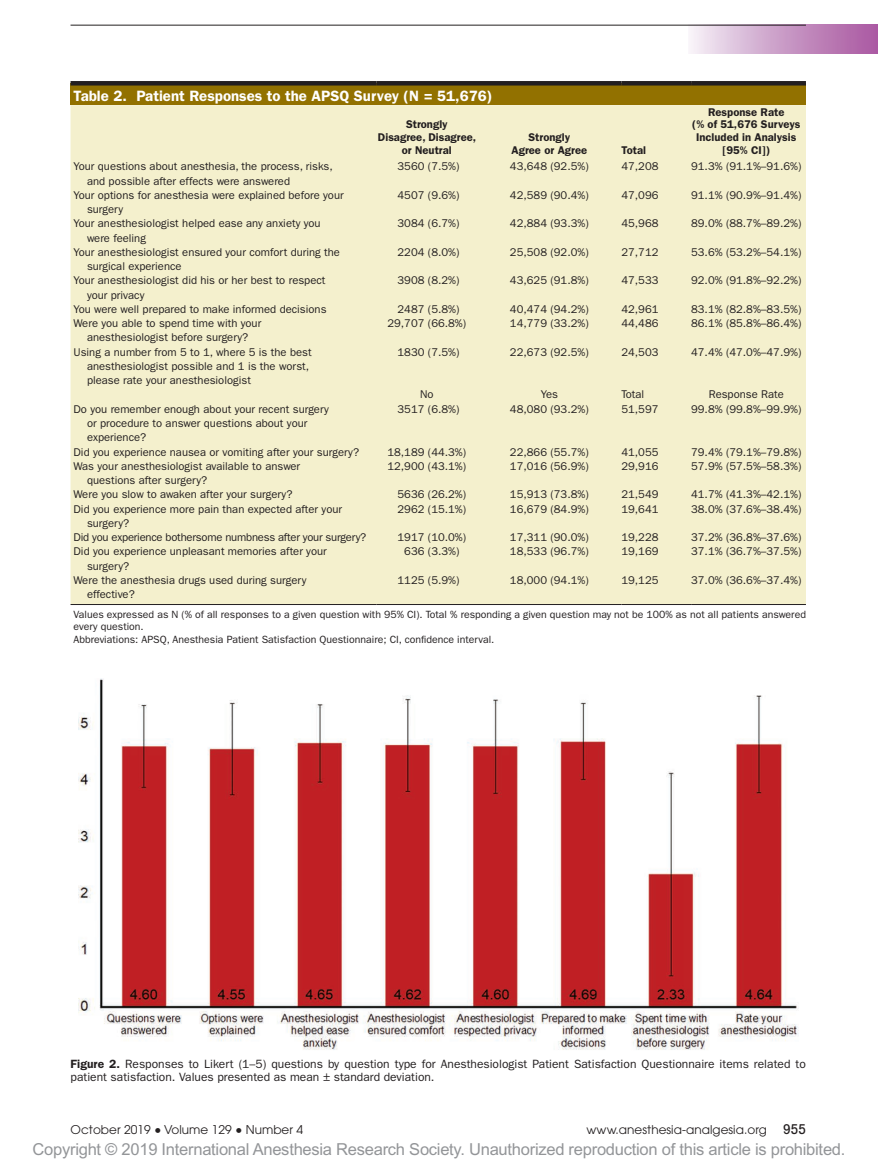
<style>
.page{position:relative;width:878px;height:1175px;background:#fff}
.page>*{position:absolute;margin:0;border:0;box-sizing:border-box;transform-origin:0 0}
.t1{font:16.5px "Arial MT Std";letter-spacing:-.015em;color:#939598}
.t2{font:600 15px "ITC Franklin Gothic Std";color:#fff}
.t3{font:12px/13.5px "ITC Franklin Gothic Std";color:#231f20}
.t4{font:12px "Avant Garde";letter-spacing:.005em;color:#231f20}
.t5{font:11.25px/14.2px "ITC Franklin Gothic Std";color:#231f20}
.t6{font:600 11.25px/12.8px "ITC Franklin Gothic Std";color:#231f20;text-align:center}
.t7{font:11.25px "ITC Franklin Gothic Std";letter-spacing:-.02em;color:#231f20}
.t8{font:10.5px/12px "ITC Franklin Gothic Std";color:#231f20}
.s1{font-weight:600}
.s2{font-family:"Gandhari Unicode";font-size:18.75px}
.s3{font-weight:500;font-stretch:condensed;font-size:13.5px}
</style>
<div class="page">
<div style="left:688px;top:25px;width:190px;height:28px;background:linear-gradient(to right,#f3edf5,#a6539e)"></div>
<hr style="left:70px;top:25px;width:736px;height:1px;background:#231f20">
<div style="left:70px;top:83px;width:736px;height:22px;background:#927100"></div>
<div style="left:70px;top:105px;width:736px;height:499px;background:#f4f0cd"></div>
<div style="left:70px;top:81px;width:306px;height:5px;background:#231f20"></div>
<div style="left:376px;top:81px;width:134px;height:5px;background:#231f20"></div>
<div style="left:510px;top:81px;width:111px;height:5px;background:#231f20"></div>
<div style="left:621px;top:81px;width:70px;height:5px;background:#231f20"></div>
<div style="left:691px;top:81px;width:115px;height:5px;background:#231f20"></div>
<hr style="left:70px;top:604px;width:306px;height:1px;background:#231f20">
<hr style="left:376px;top:604px;width:134px;height:1px;background:#231f20">
<hr style="left:510px;top:604px;width:111px;height:1px;background:#231f20">
<hr style="left:621px;top:604px;width:70px;height:1px;background:#231f20">
<hr style="left:691px;top:604px;width:115px;height:1px;background:#231f20">
<img style="left:78px;top:678px;width:720px;height:372px">
<h2 class="t2" style="left:74px;top:87px;width:420px">Table 2. Patient Responses to the APSQ Survey (N = 51,676)</h2>
<p class="t6" style="left:378px;top:118px;width:100px">Strongly<br>Disagree, Disagree, or Neutral</p>
<p class="t6" style="left:511px;top:131px;width:77px">Strongly<br>Agree or Agree</p>
<p class="t6" style="left:621px;top:144px;width:26px">Total</p>
<p class="t6" style="left:692px;top:105px;width:110px">Response Rate<br>(% of 51,676 Surveys<br>Included in Analysis [95% CI])</p>
<p class="t5" style="left:87px;top:159px;width:247px;text-indent:-14px">Your questions about anesthesia, the process, risks, and possible after effects were answered</p>
<p class="t5" style="left:397px;top:159px;width:63px">3560 (7.5%)</p>
<p class="t5" style="left:510px;top:159px;width:80px">43,648 (92.5%)</p>
<p class="t5" style="left:621px;top:159px;width:39px">47,208</p>
<p class="t5" style="left:691px;top:159px;width:112px">91.3% (91.1%–91.6%)</p>
<p class="t5" style="left:87px;top:188px;width:258px;text-indent:-14px">Your options for anesthesia were explained before your surgery</p>
<p class="t5" style="left:397px;top:188px;width:63px">4507 (9.6%)</p>
<p class="t5" style="left:510px;top:188px;width:80px">42,589 (90.4%)</p>
<p class="t5" style="left:621px;top:188px;width:39px">47,096</p>
<p class="t5" style="left:691px;top:188px;width:112px">91.1% (90.9%–91.4%)</p>
<p class="t5" style="left:87px;top:216px;width:235px;text-indent:-14px">Your anesthesiologist helped ease any anxiety you were feeling</p>
<p class="t5" style="left:397px;top:216px;width:63px">3084 (6.7%)</p>
<p class="t5" style="left:510px;top:216px;width:80px">42,884 (93.3%)</p>
<p class="t5" style="left:621px;top:216px;width:39px">45,968</p>
<p class="t5" style="left:691px;top:216px;width:112px">89.0% (88.7%–89.2%)</p>
<p class="t5" style="left:87px;top:245px;width:254px;text-indent:-14px">Your anesthesiologist ensured your comfort during the surgical experience</p>
<p class="t5" style="left:397px;top:245px;width:63px">2204 (8.0%)</p>
<p class="t5" style="left:510px;top:245px;width:80px">25,508 (92.0%)</p>
<p class="t5" style="left:621px;top:245px;width:39px">27,712</p>
<p class="t5" style="left:691px;top:245px;width:112px">53.6% (53.2%–54.1%)</p>
<p class="t5" style="left:87px;top:273px;width:240px;text-indent:-14px">Your anesthesiologist did his or her best to respect your privacy</p>
<p class="t5" style="left:397px;top:273px;width:63px">3908 (8.2%)</p>
<p class="t5" style="left:510px;top:273px;width:80px">43,625 (91.8%)</p>
<p class="t5" style="left:621px;top:273px;width:39px">47,533</p>
<p class="t5" style="left:691px;top:273px;width:112px">92.0% (91.8%–92.2%)</p>
<p class="t5" style="left:74px;top:302px;width:254px">You were well prepared to make informed decisions</p>
<p class="t5" style="left:397px;top:302px;width:63px">2487 (5.8%)</p>
<p class="t5" style="left:510px;top:302px;width:80px">40,474 (94.2%)</p>
<p class="t5" style="left:621px;top:302px;width:39px">42,961</p>
<p class="t5" style="left:691px;top:302px;width:112px">83.1% (82.8%–83.5%)</p>
<p class="t5" style="left:74px;top:316px;width:189px;text-align:center">Were you able to spend time with your anesthesiologist before surgery?</p>
<p class="t5" style="left:387px;top:316px;width:80px">29,707 (66.8%)</p>
<p class="t5" style="left:510px;top:316px;width:80px">14,779 (33.2%)</p>
<p class="t5" style="left:621px;top:316px;width:39px">44,486</p>
<p class="t5" style="left:691px;top:316px;width:112px">86.1% (85.8%–86.4%)</p>
<p class="t5" style="left:87px;top:345px;width:226px;text-indent:-14px">Using a number from 5 to 1, where 5 is the best anesthesiologist possible and 1 is the worst, please rate your anesthesiologist</p>
<p class="t5" style="left:397px;top:345px;width:63px">1830 (7.5%)</p>
<p class="t5" style="left:510px;top:345px;width:80px">22,673 (92.5%)</p>
<p class="t5" style="left:621px;top:345px;width:39px">24,503</p>
<p class="t5" style="left:691px;top:345px;width:112px">47.4% (47.0%–47.9%)</p>
<p class="t5" style="left:420px;top:387px;width:15px">No</p>
<p class="t5" style="left:541px;top:387px;width:19px">Yes</p>
<p class="t5" style="left:621px;top:387px;width:24px">Total</p>
<p class="t5" style="left:708px;top:387px;width:77px">Response Rate</p>
<p class="t5" style="left:87px;top:402px;width:243px;text-indent:-14px">Do you remember enough about your recent surgery or procedure to answer questions about your experience?</p>
<p class="t5" style="left:397px;top:402px;width:63px">3517 (6.8%)</p>
<p class="t5" style="left:510px;top:402px;width:80px">48,080 (93.2%)</p>
<p class="t5" style="left:621px;top:402px;width:39px">51,597</p>
<p class="t5" style="left:691px;top:402px;width:112px">99.8% (99.8%–99.9%)</p>
<p class="t5" style="left:74px;top:444px;width:287px">Did you experience nausea or vomiting after your surgery?</p>
<p class="t5" style="left:387px;top:444px;width:80px">18,189 (44.3%)</p>
<p class="t5" style="left:510px;top:444px;width:80px">22,866 (55.7%)</p>
<p class="t5" style="left:621px;top:444px;width:39px">41,055</p>
<p class="t5" style="left:691px;top:444px;width:112px">79.4% (79.1%–79.8%)</p>
<p class="t5" style="left:87px;top:459px;width:215px;text-indent:-14px">Was your anesthesiologist available to answer questions after surgery?</p>
<p class="t5" style="left:387px;top:459px;width:80px">12,900 (43.1%)</p>
<p class="t5" style="left:510px;top:459px;width:80px">17,016 (56.9%)</p>
<p class="t5" style="left:621px;top:459px;width:39px">29,916</p>
<p class="t5" style="left:691px;top:459px;width:112px">57.9% (57.5%–58.3%)</p>
<p class="t5" style="left:74px;top:487px;width:220px">Were you slow to awaken after your surgery?</p>
<p class="t5" style="left:397px;top:487px;width:70px">5636 (26.2%)</p>
<p class="t5" style="left:510px;top:487px;width:80px">15,913 (73.8%)</p>
<p class="t5" style="left:621px;top:487px;width:39px">21,549</p>
<p class="t5" style="left:691px;top:487px;width:112px">41.7% (41.3%–42.1%)</p>
<p class="t5" style="left:87px;top:501px;width:256px;text-indent:-14px">Did you experience more pain than expected after your surgery?</p>
<p class="t5" style="left:397px;top:501px;width:70px">2962 (15.1%)</p>
<p class="t5" style="left:510px;top:501px;width:80px">16,679 (84.9%)</p>
<p class="t5" style="left:621px;top:501px;width:39px">19,641</p>
<p class="t5" style="left:691px;top:501px;width:112px">38.0% (37.6%–38.4%)</p>
<p class="t7" style="left:74px;top:531px;width:294px">Did you experience bothersome numbness after your surgery?</p>
<p class="t5" style="left:397px;top:530px;width:70px">1917 (10.0%)</p>
<p class="t5" style="left:510px;top:530px;width:80px">17,311 (90.0%)</p>
<p class="t5" style="left:621px;top:530px;width:39px">19,228</p>
<p class="t5" style="left:691px;top:530px;width:112px">37.2% (36.8%–37.6%)</p>
<p class="t5" style="left:87px;top:544px;width:241px;text-indent:-14px">Did you experience unpleasant memories after your surgery?</p>
<p class="t5" style="left:404px;top:544px;width:57px">636 (3.3%)</p>
<p class="t5" style="left:510px;top:544px;width:80px">18,533 (96.7%)</p>
<p class="t5" style="left:621px;top:544px;width:39px">19,169</p>
<p class="t5" style="left:691px;top:544px;width:112px">37.1% (36.7%–37.5%)</p>
<p class="t5" style="left:87px;top:573px;width:221px;text-indent:-14px">Were the anesthesia drugs used during surgery effective?</p>
<p class="t5" style="left:397px;top:573px;width:63px">1125 (5.9%)</p>
<p class="t5" style="left:510px;top:573px;width:80px">18,000 (94.1%)</p>
<p class="t5" style="left:621px;top:573px;width:39px">19,125</p>
<p class="t5" style="left:691px;top:573px;width:112px">37.0% (36.6%–37.4%)</p>
<p class="t8" style="left:74px;top:608px;width:734px">Values expressed as N (% of all responses to a given question with 95% CI). Total % responding a given question may not be 100% as not all patients answered every question.</p>
<p class="t8" style="left:74px;top:633px;width:422px">Abbreviations: APSQ, Anesthesia Patient Satisfaction Questionnaire; CI, confidence interval.</p>
<p class="t3" style="left:70px;top:1057px;width:736px"><span class="s1">Figure 2.</span> Responses to Likert (1–5) questions by question type for Anesthesiologist Patient Satisfaction Questionnaire items related to patient satisfaction. Values presented as mean ± standard deviation.</p>
<p class="t4" style="left:70px;top:1123px;width:234px">October 2019 <span class="s2">•</span> Volume 129 <span class="s2">•</span> Number 4</p>
<p class="t4" style="left:586px;top:1123px;width:221px">www.anesthesia-analgesia.org <span class="s3">955</span></p>
<h1 class="t1" style="left:33px;top:1140px;width:814px">Copyright © 2019 International Anesthesia Research Society. Unauthorized reproduction of this article is prohibited.</h1>
</div>
